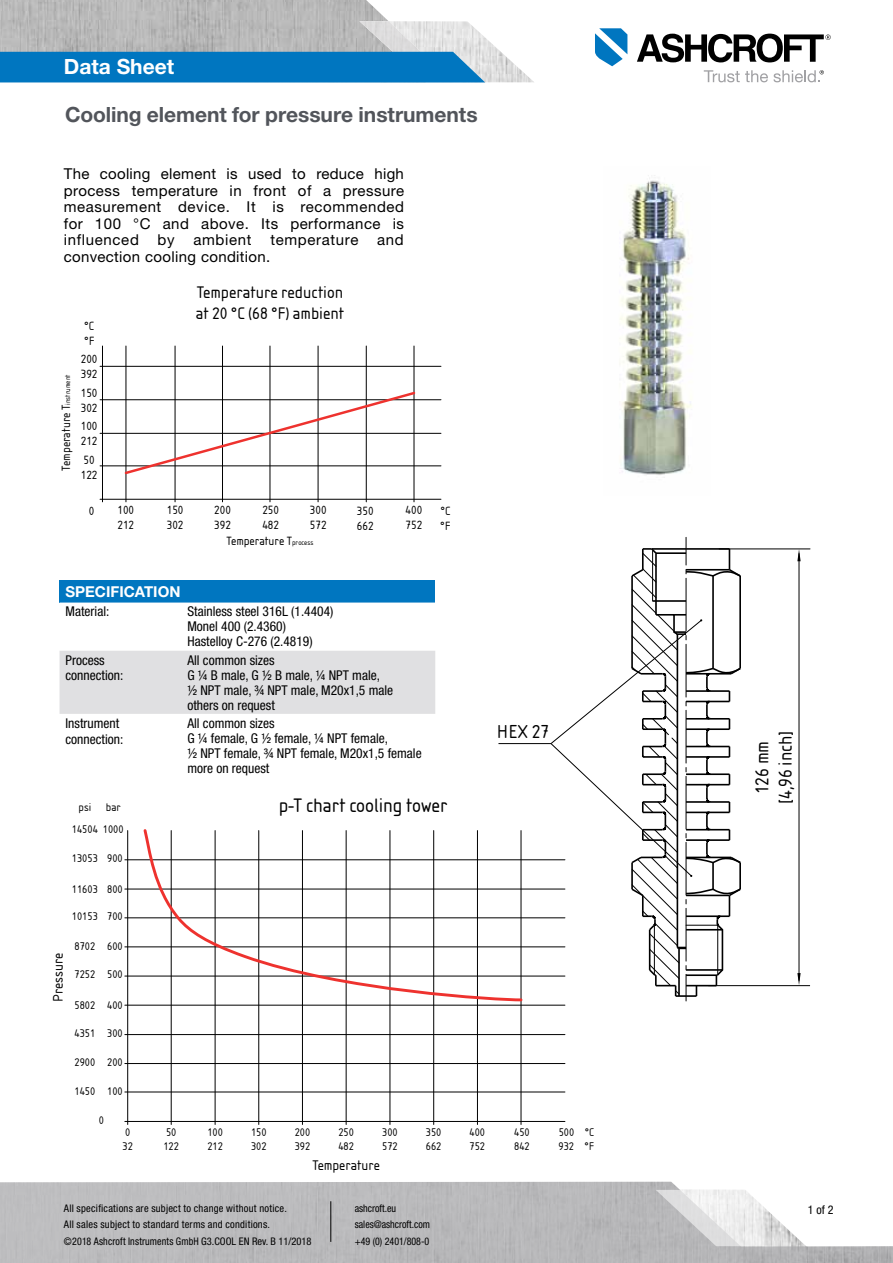
<style>
.page{position:relative;width:893px;height:1263px;background:#fff}
.page>*{position:absolute;margin:0;border:0;box-sizing:border-box;transform-origin:0 0}
.t1{font:700 21px "Helvetica Neue LT Pro";letter-spacing:-.005em;color:#52555b}
.t2{font:700 21px "Helvetica Neue LT Pro";color:#fff}
.t3{font:20.25px "Isonorm D";color:#000}
.t4{font:19.5px/23.4px "Isonorm D";color:#000;text-align:center}
.t5{font:17.4px/20.9px "Isonorm D";color:#000}
.t6{font:15px/16.5px "Helvetica Neue LT Pro";letter-spacing:.035em;color:#000;text-align:justify}
.t7{font:700 15px "Helvetica Neue LT Pro";color:#fff}
.t8{font:14.55px "Isonorm D";color:#000}
.t9{font:condensed 13.5px/15px "Helvetica Neue LT Pro";color:#000}
.t10{font:12.45px/15px "Isonorm D";color:#000}
.t11{font:condensed 12px "Helvetica Neue LT Pro";color:#000}
.t12{font:11.55px/14px "Isonorm D";color:#000}
.t13{font:condensed 10.5px/16.5px "Helvetica Neue LT Pro";letter-spacing:.02em;color:#000}
.t14{font:condensed 10.5px/16.5px "Helvetica Neue LT Pro";color:#000;scale:.95 1}
.s1{font-size:7.5px}
</style>
<div class="page">
<hr style="left:0;top:82px;width:426px;height:1px;background:#ceced0">
<img style="left:0;top:0;width:388px;height:21px">
<svg style="left:595px;top:28px;width:32px;height:38px"></svg>
<svg style="left:637px;top:34px;width:194px;height:28px"></svg>
<svg style="left:0;top:21px;width:534px;height:61px"></svg>
<svg style="left:704px;top:70px;width:120px;height:12px"></svg>
<svg style="left:0;top:1182px;width:893px;height:81px;fill:#bbbbbd"></svg>
<svg style="left:655px;top:1190px;width:110px;height:56px"></svg>
<hr style="left:330px;top:1201px;width:1px;height:41px;background:#000">
<div style="left:60px;top:580px;width:375px;height:22px;background:#0076c0"></div>
<svg style="left:60px;top:602px;width:375px;height:1px"></svg>
<div style="left:60px;top:651px;width:375px;height:63px;background:#e0e0e2"></div>
<img style="left:620px;top:175px;width:72px;height:303px">
<hr style="left:102px;top:346px;width:1px;height:156px;background:#000">
<hr style="left:100px;top:499px;width:341px;height:1px;background:#000">
<hr style="left:100px;top:465px;width:341px;height:1px;background:#000">
<hr style="left:100px;top:433px;width:341px;height:1px;background:#000">
<hr style="left:100px;top:399px;width:341px;height:1px;background:#000">
<hr style="left:100px;top:366px;width:341px;height:1px;background:#000">
<hr style="left:175px;top:346px;width:1px;height:156px;background:#000">
<hr style="left:222px;top:346px;width:1px;height:156px;background:#000">
<hr style="left:270px;top:346px;width:1px;height:156px;background:#000">
<hr style="left:318px;top:346px;width:1px;height:156px;background:#000">
<hr style="left:366px;top:346px;width:1px;height:156px;background:#000">
<hr style="left:414px;top:346px;width:1px;height:156px;background:#000">
<hr style="left:126px;top:346px;width:1px;height:156px;background:#000">
<svg style="left:123px;top:390px;width:294px;height:86px"></svg>
<hr style="left:127px;top:830px;width:1px;height:294px;background:#000">
<hr style="left:125px;top:1121px;width:440px;height:1px;background:#000">
<hr style="left:125px;top:1091px;width:440px;height:1px;background:#000">
<hr style="left:125px;top:1063px;width:440px;height:1px;background:#000">
<hr style="left:125px;top:1034px;width:440px;height:1px;background:#000">
<hr style="left:125px;top:1005px;width:440px;height:1px;background:#000">
<hr style="left:125px;top:976px;width:440px;height:1px;background:#000">
<hr style="left:125px;top:946px;width:440px;height:1px;background:#000">
<hr style="left:125px;top:917px;width:440px;height:1px;background:#000">
<hr style="left:125px;top:889px;width:440px;height:1px;background:#000">
<hr style="left:125px;top:859px;width:440px;height:1px;background:#000">
<hr style="left:171px;top:830px;width:1px;height:294px;background:#000">
<hr style="left:215px;top:830px;width:1px;height:294px;background:#000">
<hr style="left:258px;top:830px;width:1px;height:294px;background:#000">
<hr style="left:302px;top:830px;width:1px;height:294px;background:#000">
<hr style="left:346px;top:830px;width:1px;height:294px;background:#000">
<hr style="left:390px;top:830px;width:1px;height:294px;background:#000">
<hr style="left:433px;top:830px;width:1px;height:294px;background:#000">
<hr style="left:477px;top:830px;width:1px;height:294px;background:#000">
<hr style="left:521px;top:830px;width:1px;height:294px;background:#000">
<svg style="left:142px;top:829px;width:382px;height:174px"></svg>
<hr style="left:708px;top:985px;width:102px;height:1px;background:#000">
<hr style="left:719px;top:549px;width:91px;height:1px;background:#000">
<hr style="left:799px;top:554px;width:1px;height:426px;background:#000">
<svg style="left:797px;top:549px;width:4px;height:12px"></svg>
<svg style="left:797px;top:973px;width:4px;height:12px"></svg>
<hr style="left:498px;top:743px;width:53px;height:1px;background:#000">
<svg style="left:550px;top:537px;width:192px;height:464px"></svg>
<h1 class="t2" style="left:64px;top:54px;width:112px">Data Sheet</h1>
<h1 class="t1" style="left:65px;top:101px;width:414px">Cooling element for pressure instruments</h1>
<p class="t6" style="left:64px;top:165px;width:342px">The cooling element is used to reduce high process temperature in front of a pressure measurement device. It is recommended for 100 °C and above. Its performance is influenced</p>
<p class="t6" style="left:158px;top:231px;width:19px">by</p>
<p class="t6" style="left:193px;top:231px;width:60px">ambient</p>
<p class="t6" style="left:270px;top:231px;width:90px">temperature</p>
<p class="t6" style="left:377px;top:231px;width:28px">and</p>
<p class="t6" style="left:64px;top:248px;width:208px">convection cooling condition.</p>
<p class="t10" style="left:59px;top:471px;width:97px;rotate:-90deg">Temperature T<span class="s1">instrument</span></p>
<p class="t10" style="left:84px;top:318px;width:12px">°C °F</p>
<p class="t10" style="left:81px;top:351px;width:18px">200<br>392</p>
<p class="t10" style="left:81px;top:385px;width:18px">150<br>302</p>
<p class="t10" style="left:81px;top:419px;width:18px">100<br>212</p>
<p class="t10" style="left:81px;top:453px;width:18px">50<br>122</p>
<p class="t10" style="left:89px;top:503px;width:7px">0</p>
<p class="t5" style="left:196px;top:282px;width:150px">Temperature reduction at 20 °C (68 °F) ambient</p>
<p class="t10" style="left:118px;top:503px;width:18px">100<br>212</p>
<p class="t10" style="left:167px;top:503px;width:18px">150<br>302</p>
<p class="t10" style="left:214px;top:503px;width:18px">200<br>392</p>
<p class="t10" style="left:262px;top:503px;width:18px">250<br>482</p>
<p class="t10" style="left:310px;top:503px;width:18px">300<br>572</p>
<p class="t10" style="left:357px;top:503px;width:18px">350<br>662</p>
<p class="t10" style="left:406px;top:503px;width:18px">400<br>752</p>
<p class="t10" style="left:440px;top:503px;width:12px">°C °F</p>
<p class="t10" style="left:226px;top:534px;width:89px">Temperature T<span class="s1">process</span></p>
<p class="t7" style="left:66px;top:582px;width:116px">SPECIFICATION</p>
<p class="t9" style="left:66px;top:604px;width:45px">Material:</p>
<p class="t9" style="left:187px;top:604px;width:148px">Stainless steel 316L (1.4404)<br>Monel 400 (2.4360)<br>Hastelloy C-276 (2.4819)</p>
<p class="t9" style="left:66px;top:652px;width:59px;line-height:15.8px">Process connection:</p>
<p class="t9" style="left:187px;top:652px;width:207px">All common sizes<br>G ¼ B male, G ½ B male, ¼ NPT male,<br>½ NPT male, ¾ NPT male, M20x1,5 male others on request</p>
<p class="t9" style="left:66px;top:715px;width:59px;line-height:15.8px">Instrument connection:</p>
<p class="t9" style="left:187px;top:715px;width:236px">All common sizes<br>G ¼ female, G ½ female, ¼ NPT female,<br>½ NPT female, ¾ NPT female, M20x1,5 female more on request</p>
<p class="t8" style="left:50px;top:1002px;width:51px;rotate:-90deg">Pressure</p>
<p class="t12" style="left:79px;top:800px;width:14px">psi</p>
<p class="t12" style="left:106px;top:800px;width:16px">bar</p>
<p class="t12" style="left:72px;top:822px;width:53px">14504 1000</p>
<p class="t12" style="left:72px;top:851px;width:27px">13053</p>
<p class="t12" style="left:72px;top:882px;width:27px">11603</p>
<p class="t12" style="left:72px;top:910px;width:27px">10153</p>
<p class="t12" style="left:75px;top:939px;width:22px">8702</p>
<p class="t12" style="left:75px;top:968px;width:22px">7252</p>
<p class="t12" style="left:75px;top:998px;width:22px">5802</p>
<p class="t12" style="left:75px;top:1026px;width:22px">4351</p>
<p class="t12" style="left:75px;top:1056px;width:22px">2900</p>
<p class="t12" style="left:75px;top:1084px;width:22px">1450</p>
<p class="t12" style="left:107px;top:851px;width:17px">900</p>
<p class="t12" style="left:107px;top:882px;width:17px">800</p>
<p class="t12" style="left:107px;top:910px;width:17px">700</p>
<p class="t12" style="left:107px;top:939px;width:17px">600</p>
<p class="t12" style="left:107px;top:968px;width:17px">500</p>
<p class="t12" style="left:107px;top:998px;width:17px">400</p>
<p class="t12" style="left:107px;top:1026px;width:17px">300</p>
<p class="t12" style="left:107px;top:1056px;width:17px">200</p>
<p class="t12" style="left:107px;top:1084px;width:17px">100</p>
<p class="t12" style="left:99px;top:1114px;width:7px">0</p>
<h2 class="t3" style="left:279px;top:794px;width:170px">p-T chart cooling tower</h2>
<h3 class="t4" style="left:497px;top:720px;width:54px">HEX 27</h3>
<p class="t12" style="left:123px;top:1125px;width:12px">0<br>32</p>
<p class="t12" style="left:163px;top:1125px;width:17px">50<br>122</p>
<p class="t12" style="left:251px;top:1125px;width:17px">150<br>302</p>
<p class="t12" style="left:295px;top:1125px;width:17px">200<br>392</p>
<p class="t12" style="left:338px;top:1125px;width:17px">250<br>482</p>
<p class="t12" style="left:382px;top:1125px;width:17px">300<br>572</p>
<p class="t12" style="left:426px;top:1125px;width:17px">350<br>662</p>
<p class="t12" style="left:470px;top:1125px;width:17px">400<br>752</p>
<p class="t12" style="left:514px;top:1125px;width:17px">450<br>842</p>
<p class="t12" style="left:558px;top:1125px;width:37px">500 °C<br>932 °F</p>
<p class="t12" style="left:207px;top:1125px;width:17px">100<br>212</p>
<p class="t8" style="left:312px;top:1157px;width:69px">Temperature</p>
<p class="t13" style="left:64px;top:1200px;width:249px">All specifications are subject to change without notice.<br>All sales subject to standard terms and conditions.<br>©2018 Ashcroft Instruments GmbH G3.COOL EN Rev. B 11/2018</p>
<p class="t14" style="left:355px;top:1200px;width:81px">ashcroft.eu sales@ashcroft.com +49 (0) 2401/808-0</p>
<h3 class="t4" style="left:750px;top:804px;width:75px;rotate:-90deg">126 mm [4,96 inch]</h3>
<p class="t11" style="left:808px;top:1202px;width:27px">1 of 2</p>
</div>
